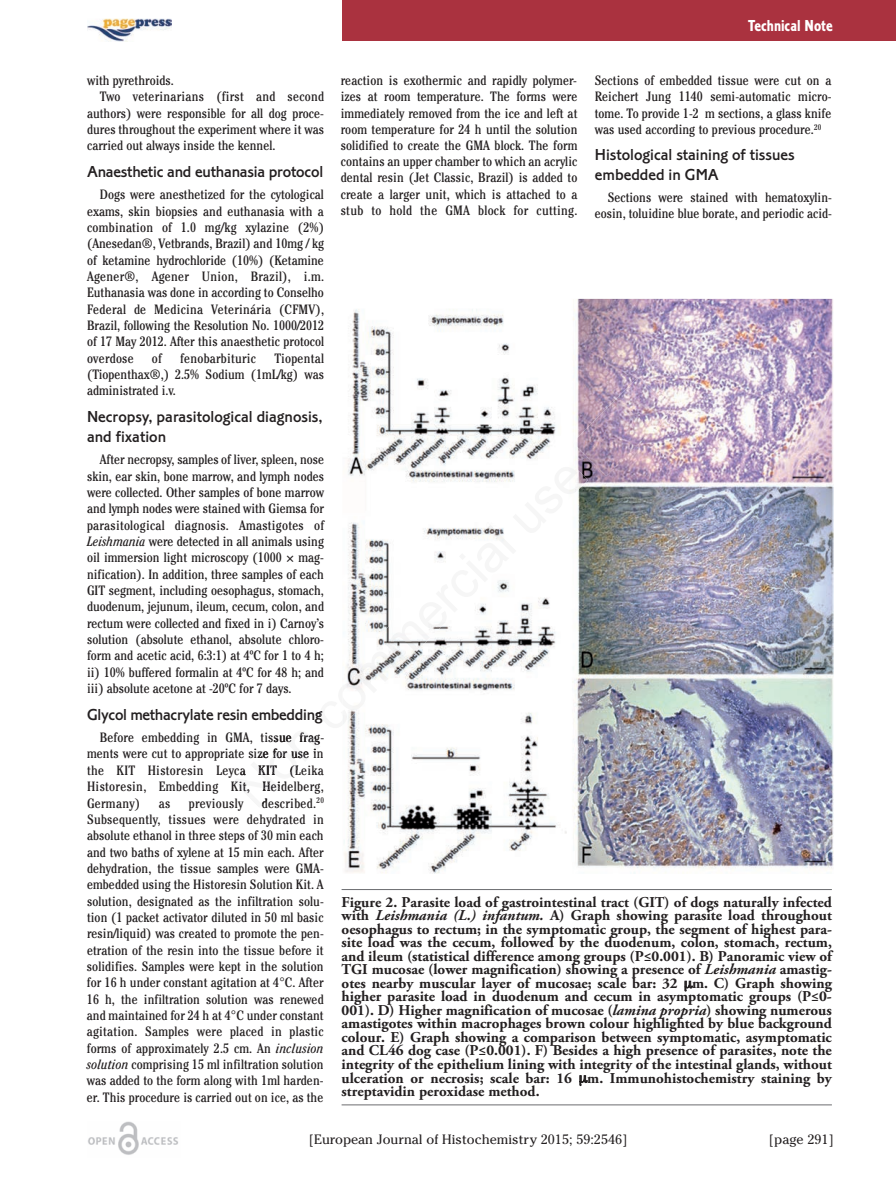
<style>
.page{position:relative;width:896px;height:1189px;background:#fff}
.page>*{position:absolute;margin:0;border:0;box-sizing:border-box;transform-origin:0 0}
.t1{font:16.5px/20px "Corinthian Medium Plain";color:#231f20}
.t2{font:16.5px "Corinthian Medium Plain";letter-spacing:-.02em;color:#231f20}
.t3{font:16.5px "Corinthian Bold Condensed Plain";color:#fff}
.t4{font:700 15px/13.5px "Adobe Garamond Pro";color:#231f20;text-align:justify}
.t5{font:condensed 13.5px/16.4px "Cheltenham";color:#231f20;text-align:justify}
.t6{font:condensed 13.5px "Cheltenham";letter-spacing:.02em;color:#231f20}
.t7{font:13.5px "Cheltenham";color:#231f20}
.t8{font:condensed 8.1px "Cheltenham";color:#231f20}
.s1{font-style:italic}
</style>
<div class="page">
<div style="left:342px;top:0;width:553px;height:41px;background:#aa323f"></div>
<img style="left:88px;top:1122px;width:90px;height:33px">
<img style="left:87px;top:18px;width:84px;height:24px">
<img style="left:344px;top:299px;width:489px;height:574px">
<hr style="left:341px;top:889px;width:490px;height:1px;background:#6c6d70">
<hr style="left:341px;top:1104px;width:490px;height:1px;background:#6c6d70">
<img style="left:343px;top:522px;width:176px;height:203px">
<img style="left:512px;top:460px;width:75px;height:76px">
<img style="left:572px;top:377px;width:99px;height:99px">
<svg style="left:684px;top:980px;width:8px;height:11px"></svg>
<svg style="left:579px;top:1075px;width:8px;height:11px"></svg>
<p class="t3" style="left:747px;top:20px;width:86px">Technical Note</p>
<p class="t5" style="left:87px;top:73px;width:88px">with pyrethroids.</p>
<p class="t6" style="left:100px;top:92px;width:226px">Two veterinarians (first and second</p>
<p class="t5" style="left:87px;top:106px;width:238px">authors) were responsible for all dog proce-</p>
<p class="t5" style="left:87px;top:122px;width:238px">dures throughout the experiment where it was</p>
<p class="t5" style="left:87px;top:139px;width:190px">carried out always inside the kennel.</p>
<p class="t1" style="left:87px;top:163px;width:237px">Anaesthetic and euthanasia protocol</p>
<p class="t5" style="left:87px;top:188px;width:238px;text-indent:13px">Dogs were anesthetized for the cytological exams, skin biopsies and euthanasia with a combination of 1.0 mg/kg xylazine (2%) (Anesedan®, Vetbrands, Brazil) and 10mg / kg of ketamine hydrochloride (10%) (Ketamine Agener®, Agener Union, Brazil), i.m.<br>Euthanasia was done in according to Conselho Federal de Medicina Veterinária (CFMV), Brazil, following the Resolution No. 1000/2012 of 17 May 2012. After this anaesthetic protocol overdose</p>
<p class="t5" style="left:87px;top:351px;width:238px;text-indent:187px">Tiopental (Tiopenthax®,) 2.5% Sodium (1mL/kg) was administrated i.v.</p>
<p class="t1" style="left:87px;top:408px;width:237px">Necropsy, parasitological diagnosis, and fixation</p>
<p class="t5" style="left:87px;top:453px;width:238px;text-indent:13px">After necropsy, samples of liver, spleen, nose skin, ear skin, bone marrow, and lymph nodes were collected. Other samples of bone marrow and lymph nodes were stained with Giemsa for parasitological diagnosis. Amastigotes of <span class="s1">Leishmania</span> were detected in all animals using oil immersion light microscopy (1000 × mag&shy;nification). In addition, three samples of each GIT segment, including oesophagus, stomach, duodenum, jejunum, ileum, cecum, colon, and rectum were collected and fixed in i) Carnoy’s solution (absolute ethanol, absolute chloro&shy;form and acetic acid, 6:3:1) at 4ºC for 1 to 4 h; ii) 10% buffered formalin at 4ºC for 48 h; and iii) absolute acetone at -20ºC for 7 days.</p>
<p class="t5" style="left:152px;top:351px;width:11px">of</p>
<p class="t6" style="left:180px;top:353px;width:77px">fenobarbituric</p>
<p class="t2" style="left:87px;top:709px;width:237px">Glycol methacrylate resin embedding</p>
<p class="t5" style="left:87px;top:730px;width:238px;text-indent:13px">Before embedding in GMA, tissue frag&shy;ments were cut to appropriate size for use in the KIT Historesin Leyca KIT (Leika Historesin, Embedding Kit, Heidelberg, Germany)</p>
<p class="t8" style="left:316px;top:797px;width:9px">20</p>
<p class="t5" style="left:87px;top:812px;width:238px">Subsequently, tissues were dehydrated in absolute ethanol in three steps of 30 min each and two baths of xylene at 15 min each. After dehydration, the tissue samples were GMA&shy;embedded using the Historesin Solution Kit. A solution, designated as the infiltration solu&shy;tion (1 packet activator diluted in 50 ml basic resin/liquid) was created to promote the pen&shy;etration of the resin into the tissue before it solidifies. Samples were kept in the solution for 16 h under constant agitation at 4°C. After 16 h, the infiltration solution was renewed and maintained for 24 h at 4°C under constant agitation. Samples were placed in plastic forms of approximately 2.5 cm. An <span class="s1">inclusion solution</span> comprising 15 ml infiltration solution was added to the form along with 1ml harden&shy;er. This procedure is carried out on ice, as the</p>
<p class="t5" style="left:159px;top:796px;width:13px">as</p>
<p class="t6" style="left:189px;top:798px;width:56px">previously</p>
<p class="t6" style="left:262px;top:798px;width:56px">described.</p>
<p class="t5" style="left:340px;top:74px;width:238px">reaction is exothermic and rapidly polymer&shy;izes at room temperature. The forms were immediately removed from the ice and left at room temperature for 24 h until the solution solidified to create the GMA block. The form contains an upper chamber to which an acrylic dental resin (Jet Classic, Brazil) is added to create a larger unit, which is attached to a stub to hold the GMA block for cutting.</p>
<p class="t5" style="left:594px;top:74px;width:238px">Sections of embedded tissue were cut on a Reichert Jung 1140 semi-automatic micro&shy;tome. To provide 1-2 m sections, a glass knife was used according to previous procedure.<sup>20</sup></p>
<p class="t1" style="left:594px;top:146px;width:201px">Histological staining of tissues embedded in GMA</p>
<p class="t5" style="left:594px;top:191px;width:238px;text-align:right">Sections were stained with hematoxylin&shy;eosin, toluidine blue borate, and periodic acid-</p>
<p class="t4" style="left:341px;top:896px;width:491px">Figure 2. Parasite load of gastrointestinal tract (GIT) of dogs naturally infected with <span class="s1">Leishmania (L.) infantum.</span> A) Graph showing parasite load throughout oesophagus to rectum; in the symptomatic group, the segment of highest para&shy;site load was the cecum, followed by the duodenum, colon, stomach, rectum, and ileum (statistical difference among groups (P≤0.001). B) Panoramic view of TGI mucosae (lower magnification) showing a presence of <span class="s1">Leishmania</span> amastig&shy;otes nearby muscular layer of mucosae; scale bar: 32 m. C) Graph showing higher parasite load in duodenum and cecum in asymptomatic groups (P≤0- 001). D) Higher magnification of mucosae (<span class="s1">lamina propria</span>) showing numerous amastigotes within macrophages brown colour highlighted by blue background colour. E) Graph showing a comparison between symptomatic, asymptomatic and CL46 dog case (P≤0.001). F) Besides a high presence of parasites, note the integrity of the epithelium lining with integrity of the intestinal glands, without ulceration or necrosis; scale bar: 16 m. Immunohistochemistry staining by streptavidin peroxidase method.</p>
<p class="t7" style="left:309px;top:1131px;width:320px">[European Journal of Histochemistry 2015; 59:2546]</p>
<p class="t7" style="left:768px;top:1131px;width:66px">[page 291]</p>
</div>
